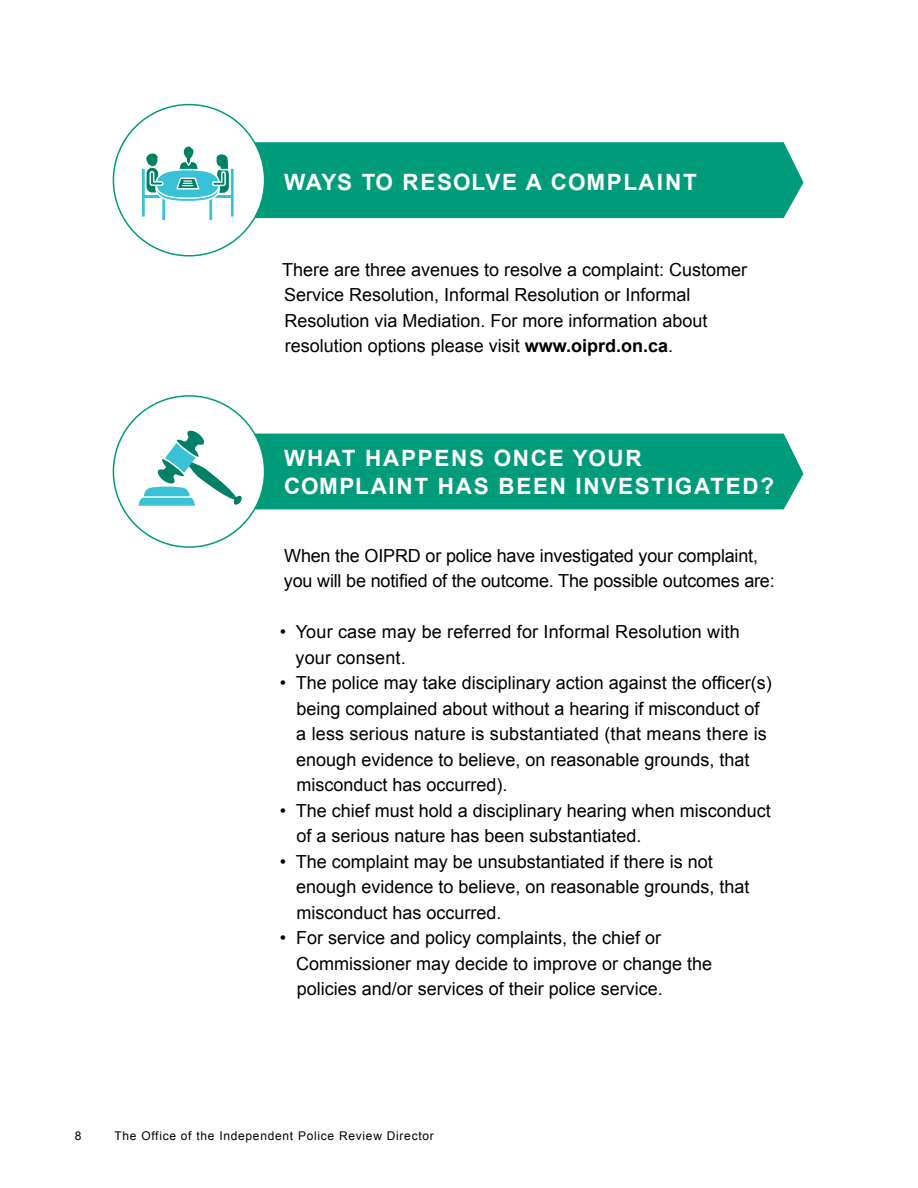
<style>
.page{position:relative;width:918px;height:1188px;background:#fff}
.page>*{position:absolute;margin:0;border:0;box-sizing:border-box;transform-origin:0 0}
.t1{font:700 22.5px/28.5px "Arial";letter-spacing:.075em;color:#fff}
.t2{font:700 22.5px "Arial";letter-spacing:.05em;color:#fff}
.t3{font:18px/25.5px "Arial";color:#000}
.t4{font:12px "Arial";letter-spacing:.06em;color:#000}
.s1{font-weight:700}
</style>
<div class="page">
<div style="left:255px;top:142px;width:549px;height:76px;background:#009b7a"></div>
<div style="left:255px;top:434px;width:549px;height:75px;background:#009b7a"></div>
<div style="left:113px;top:105px;width:152px;height:151px;background:#fff;border-radius:50%"></div>
<svg style="left:156px;top:175px;width:63px;height:27px"></svg>
<div style="left:155px;top:174px;width:65px;height:28px;border:2px solid #fff;border-radius:50%"></div>
<div style="left:156px;top:170px;width:63px;height:28px;background:#39c2d7;border-radius:50%"></div>
<div style="left:155px;top:169px;width:65px;height:30px;border:2px solid #fff;border-radius:50%"></div>
<svg style="left:175px;top:146px;width:25px;height:44px"></svg>
<svg style="left:142px;top:153px;width:27px;height:67px"></svg>
<svg style="left:208px;top:154px;width:26px;height:66px"></svg>
<div style="left:113px;top:396px;width:152px;height:151px;background:#fff;border-radius:50%"></div>
<svg style="left:138px;top:430px;width:104px;height:76px"></svg>
<p class="t2" style="left:284px;top:167px;width:414px">WAYS TO RESOLVE A COMPLAINT</p>
<p class="t3" style="left:282px;top:257px;width:467px">There are three avenues to resolve a complaint: Customer Service Resolution, Informal Resolution or Informal Resolution via Mediation. For more information about resolution options please visit <span class="s1">www.oiprd.on.ca</span>.</p>
<p class="t1" style="left:284px;top:444px;width:492px">WHAT HAPPENS ONCE YOUR<br>COMPLAINT HAS BEEN INVESTIGATED?</p>
<p class="t3" style="left:284px;top:543px;width:492px">When the OIPRD or police have investigated your complaint, you will be notified of the outcome. The possible outcomes are:</p>
<p class="t3" style="left:296px;top:619px;width:446px;text-indent:-16px">• Your case may be referred for Informal Resolution with your consent.</p>
<p class="t3" style="left:296px;top:670px;width:477px;text-indent:-17px">• The police may take disciplinary action against the officer(s) being complained about without a hearing if misconduct of a less serious nature is substantiated (that means there is enough evidence to believe, on reasonable grounds, that misconduct has occurred).</p>
<p class="t3" style="left:296px;top:798px;width:476px;text-indent:-17px">• The chief must hold a disciplinary hearing when misconduct of a serious nature has been substantiated.</p>
<p class="t3" style="left:296px;top:849px;width:455px;text-indent:-17px">• The complaint may be unsubstantiated if there is not enough evidence to believe, on reasonable grounds, that misconduct has occurred.</p>
<p class="t3" style="left:296px;top:925px;width:418px;text-indent:-16px">• For service and policy complaints, the chief or<br>Commissioner may decide to improve or change the policies and/or services of their police service.</p>
<p class="t4" style="left:75px;top:1128px;width:8px">8</p>
<p class="t4" style="left:115px;top:1128px;width:321px">The Office of the Independent Police Review Director</p>
</div>
